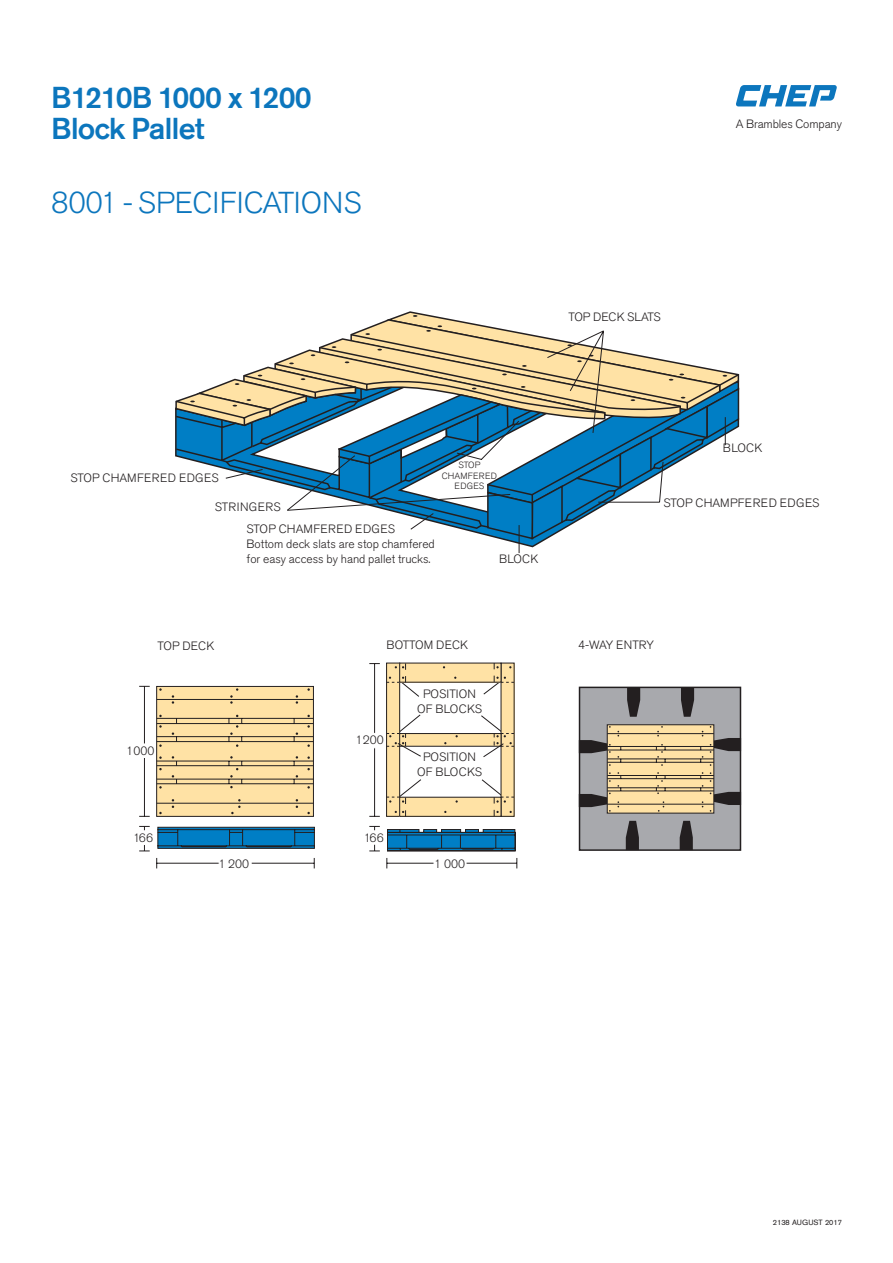
<style>
.page{position:relative;width:893px;height:1263px;background:#fff}
.page>*{position:absolute;margin:0;border:0;box-sizing:border-box;transform-origin:0 0}
.t1{font:500 30px/31.5px "Akzidenz Grotesk Pro";letter-spacing:-.02em;color:#0c76bd}
.t2{font:300 30px "Akzidenz Grotesk Pro";color:#0c76bd}
.t3{font:300 12px/15px "Akzidenz Grotesk Pro";color:#231f20}
.t4{font:300 12px/15px "Akzidenz Grotesk Pro";letter-spacing:.02em;color:#231f20;text-align:center}
.t5{font:300 12px "Akzidenz Grotesk Pro";letter-spacing:.03em;color:#231f20}
.t6{font:300 9px/10.5px "Akzidenz Grotesk Pro";letter-spacing:.02em;color:#231f20;text-align:center}
.t7{font:7.5px "Akzidenz Grotesk";letter-spacing:.01em;color:#231f20}
</style>
<div class="page">
<svg style="left:736px;top:85px;width:101px;height:21px"></svg>
<svg style="left:175px;top:311px;width:565px;height:242px"></svg>
<hr style="left:144px;top:686px;width:1px;height:130px;background:#231f20">
<div style="left:130px;top:744px;width:24px;height:14px;background:#fff"></div>
<svg style="left:139px;top:826px;width:11px;height:26px"></svg>
<div style="left:130px;top:831px;width:24px;height:14px;background:#fff"></div>
<hr style="left:374px;top:663px;width:1px;height:153px;background:#231f20">
<div style="left:360px;top:733px;width:24px;height:15px;background:#fff"></div>
<svg style="left:369px;top:826px;width:11px;height:26px"></svg>
<hr style="left:387px;top:863px;width:130px;height:1px;background:#231f20">
<div style="left:434px;top:858px;width:32px;height:11px;background:#fff"></div>
<hr style="left:157px;top:863px;width:157px;height:1px;background:#231f20">
<div style="left:156px;top:686px;width:158px;height:131px;border:1px solid #231f20"></div>
<svg style="left:157px;top:686px;width:156px;height:130px;background:#e8ce97"></svg>
<svg style="left:157px;top:827px;width:158px;height:22px;background:#0a679d"></svg>
<div style="left:387px;top:663px;width:13px;height:153px;background:#ffe2a5"></div>
<div style="left:386px;top:663px;width:14px;height:154px;border:1px solid #231f20"></div>
<div style="left:501px;top:663px;width:13px;height:153px;background:#ffe2a5"></div>
<svg style="left:387px;top:779px;width:127px;height:38px"></svg>
<svg style="left:387px;top:829px;width:129px;height:22px;background:#0e6495"></svg>
<svg style="left:387px;top:663px;width:127px;height:95px"></svg>
<div style="left:579px;top:687px;width:161px;height:163px;background:#a8a9ad"></div>
<div style="left:579px;top:687px;width:162px;height:164px;border:2px solid #231f20"></div>
<svg style="left:627px;top:687px;width:13px;height:30px"></svg>
<svg style="left:681px;top:687px;width:13px;height:30px"></svg>
<svg style="left:680px;top:821px;width:13px;height:29px"></svg>
<svg style="left:626px;top:821px;width:13px;height:29px"></svg>
<svg style="left:579px;top:725px;width:162px;height:88px"></svg>
<div style="left:219px;top:858px;width:32px;height:11px;background:#fff"></div>
<div style="left:361px;top:831px;width:24px;height:13px;background:#fff"></div>
<h1 class="t1" style="left:51px;top:81px;width:262px">B1210B 1000 x 1200<br>Block Pallet</h1>
<h1 class="t2" style="left:51px;top:183px;width:312px">8001 - SPECIFICATIONS</h1>
<p class="t4" style="left:70px;top:471px;width:150px">STOP CHAMFERED EDGES</p>
<p class="t6" style="left:442px;top:460px;width:57px">STOP<br>CHAMFERED<br>EDGES</p>
<p class="t3" style="left:736px;top:116px;width:108px">A Brambles Company</p>
<p class="t3" style="left:568px;top:309px;width:94px">TOP DECK SLATS</p>
<p class="t3" style="left:723px;top:440px;width:41px">BLOCK</p>
<p class="t5" style="left:215px;top:499px;width:67px">STRINGERS</p>
<p class="t4" style="left:663px;top:496px;width:158px">STOP CHAMPFERED EDGES</p>
<p class="t3" style="left:247px;top:521px;width:190px">STOP CHAMFERED EDGES<br>Bottom deck slats are stop chamfered for easy access by hand pallet trucks.</p>
<p class="t3" style="left:499px;top:552px;width:41px">BLOCK</p>
<p class="t3" style="left:157px;top:638px;width:59px">TOP DECK</p>
<p class="t3" style="left:386px;top:637px;width:83px">BOTTOM DECK</p>
<p class="t3" style="left:578px;top:637px;width:77px">4-WAY ENTRY</p>
<p class="t4" style="left:417px;top:686px;width:66px">POSITION<br>OF BLOCKS</p>
<p class="t4" style="left:417px;top:750px;width:66px">POSITION<br>OF BLOCKS</p>
<p class="t3" style="left:355px;top:732px;width:30px">1 200</p>
<p class="t3" style="left:126px;top:743px;width:30px">1 000</p>
<p class="t3" style="left:133px;top:830px;width:21px">166</p>
<p class="t3" style="left:364px;top:830px;width:21px">166</p>
<p class="t3" style="left:218px;top:856px;width:32px">1 200</p>
<p class="t3" style="left:434px;top:856px;width:32px">1 000</p>
<p class="t7" style="left:773px;top:1218px;width:71px">2138 AUGUST 2017</p>
</div>
